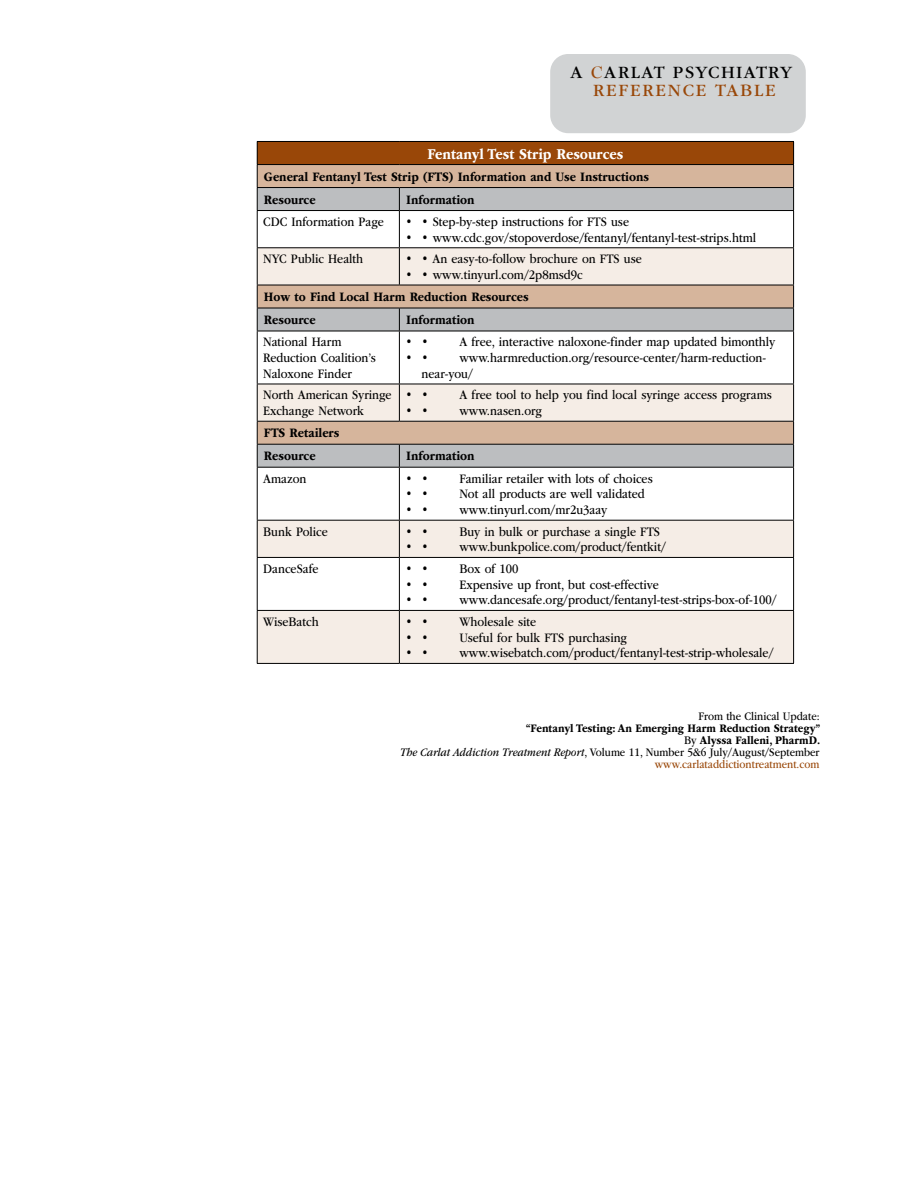
<style>
.page{position:relative;width:918px;height:1188px;background:#fff}
.page>*{position:absolute;margin:0;border:0;box-sizing:border-box;transform-origin:0 0}
.t1{font:18px/17.4px "ITC Garamond Std";letter-spacing:.08em;color:#000;text-align:center}
.t2{font:700 15.75px "ITC Garamond Std";color:#fff;scale:.88 1}
.t3{font:13.5px/15.8px "ITC Garamond Std";color:#000;scale:.88 1}
.t4{font:700 13.5px/23px "ITC Garamond Std";color:#000;scale:.88 1}
.t5{font:700 12px/12px "ITC Garamond Std";color:#000;text-align:right;scale:.88 1}
.t6{font:12px "ITC Garamond Std";color:#000;scale:.88 1}
.s1{font-family:"Bernhard Modern Std";font-weight:700;color:#994708}
.s2{color:#994708}
.s3{font-weight:400}
.s4{font-weight:400;font-style:italic}
.s5{font-weight:400;color:#994708}
</style>
<div class="page">
<div style="left:550px;top:54px;width:256px;height:79px;background:#d1d3d4;border-radius:18px"></div>
<div style="left:257px;top:141px;width:537px;height:24px;background:#994708"></div>
<div style="left:258px;top:165px;width:535px;height:22px;background:#d6b59c"></div>
<div style="left:258px;top:188px;width:535px;height:22px;background:#bcbec0"></div>
<svg style="left:258px;top:248px;width:535px;height:415px"></svg>
<hr style="left:257px;top:141px;width:142px;height:1px;background:#000">
<hr style="left:399px;top:141px;width:395px;height:1px;background:#000">
<hr style="left:257px;top:164px;width:142px;height:1px;background:#000">
<hr style="left:399px;top:164px;width:395px;height:1px;background:#000">
<hr style="left:257px;top:187px;width:142px;height:1px;background:#000">
<svg style="left:257px;top:142px;width:1px;height:68px"></svg>
<hr style="left:399px;top:187px;width:395px;height:1px;background:#000">
<svg style="left:399px;top:188px;width:1px;height:22px"></svg>
<svg style="left:793px;top:142px;width:1px;height:68px"></svg>
<hr style="left:257px;top:210px;width:142px;height:1px;background:#000">
<hr style="left:257px;top:211px;width:1px;height:36px;background:#000">
<hr style="left:399px;top:210px;width:395px;height:1px;background:#000">
<hr style="left:399px;top:211px;width:1px;height:36px;background:#000">
<hr style="left:793px;top:211px;width:1px;height:36px;background:#000">
<hr style="left:257px;top:247px;width:142px;height:1px;background:#000">
<hr style="left:257px;top:248px;width:1px;height:37px;background:#000">
<hr style="left:399px;top:247px;width:395px;height:1px;background:#000">
<hr style="left:399px;top:248px;width:1px;height:37px;background:#000">
<hr style="left:793px;top:248px;width:1px;height:37px;background:#000">
<hr style="left:257px;top:285px;width:142px;height:1px;background:#000">
<hr style="left:399px;top:285px;width:395px;height:1px;background:#000">
<hr style="left:257px;top:308px;width:142px;height:1px;background:#000">
<svg style="left:257px;top:285px;width:1px;height:46px"></svg>
<hr style="left:399px;top:308px;width:395px;height:1px;background:#000">
<svg style="left:399px;top:308px;width:1px;height:23px"></svg>
<svg style="left:793px;top:285px;width:1px;height:46px"></svg>
<hr style="left:257px;top:331px;width:142px;height:1px;background:#000">
<hr style="left:257px;top:331px;width:1px;height:53px;background:#000">
<hr style="left:399px;top:331px;width:395px;height:1px;background:#000">
<hr style="left:399px;top:331px;width:1px;height:53px;background:#000">
<hr style="left:793px;top:331px;width:1px;height:53px;background:#000">
<hr style="left:257px;top:384px;width:142px;height:1px;background:#000">
<hr style="left:257px;top:384px;width:1px;height:37px;background:#000">
<hr style="left:399px;top:384px;width:395px;height:1px;background:#000">
<hr style="left:399px;top:384px;width:1px;height:37px;background:#000">
<hr style="left:793px;top:384px;width:1px;height:37px;background:#000">
<hr style="left:257px;top:421px;width:142px;height:1px;background:#000">
<hr style="left:399px;top:421px;width:395px;height:1px;background:#000">
<hr style="left:257px;top:444px;width:142px;height:1px;background:#000">
<svg style="left:257px;top:422px;width:1px;height:45px"></svg>
<hr style="left:399px;top:444px;width:395px;height:1px;background:#000">
<svg style="left:399px;top:445px;width:1px;height:22px"></svg>
<svg style="left:793px;top:422px;width:1px;height:45px"></svg>
<hr style="left:257px;top:467px;width:142px;height:1px;background:#000">
<hr style="left:257px;top:468px;width:1px;height:52px;background:#000">
<hr style="left:399px;top:467px;width:395px;height:1px;background:#000">
<hr style="left:399px;top:468px;width:1px;height:52px;background:#000">
<hr style="left:793px;top:468px;width:1px;height:52px;background:#000">
<hr style="left:257px;top:520px;width:142px;height:1px;background:#000">
<hr style="left:257px;top:521px;width:1px;height:36px;background:#000">
<hr style="left:399px;top:520px;width:395px;height:1px;background:#000">
<hr style="left:399px;top:521px;width:1px;height:36px;background:#000">
<hr style="left:793px;top:521px;width:1px;height:36px;background:#000">
<hr style="left:257px;top:557px;width:142px;height:1px;background:#000">
<hr style="left:257px;top:558px;width:1px;height:52px;background:#000">
<hr style="left:399px;top:557px;width:395px;height:1px;background:#000">
<hr style="left:399px;top:558px;width:1px;height:52px;background:#000">
<hr style="left:793px;top:558px;width:1px;height:52px;background:#000">
<hr style="left:257px;top:610px;width:142px;height:1px;background:#000">
<hr style="left:257px;top:611px;width:1px;height:52px;background:#000">
<hr style="left:399px;top:610px;width:395px;height:1px;background:#000">
<hr style="left:399px;top:611px;width:1px;height:52px;background:#000">
<hr style="left:793px;top:611px;width:1px;height:52px;background:#000">
<hr style="left:257px;top:663px;width:142px;height:1px;background:#000">
<hr style="left:399px;top:663px;width:395px;height:1px;background:#000">
<h1 class="t1" style="left:570px;top:64px;width:223px">A <span class="s1">C</span>ARLAT PSYCHIATRY<br><span class="s2">REFERENCE TABLE</span></h1>
<p class="t2" style="left:428px;top:145px;width:224px">Fentanyl Test Strip Resources</p>
<p class="t4" style="left:264px;top:165px;width:439px">General Fentanyl Test Strip (FTS) Information and Use Instructions<br>Resource</p>
<p class="t4" style="left:406px;top:188px;width:79px">Information</p>
<p class="t3" style="left:263px;top:214px;width:139px">CDC Information Page</p>
<p class="t3" style="left:405px;top:214px;width:256px">• • Step-by-step instructions for FTS use</p>
<p class="t3" style="left:405px;top:230px;width:400px">• • www.cdc.gov/stopoverdose/fentanyl/fentanyl-test-strips.html</p>
<p class="t3" style="left:263px;top:251px;width:115px">NYC Public Health</p>
<p class="t3" style="left:405px;top:251px;width:270px">• • An easy-to-follow brochure on FTS use</p>
<p class="t3" style="left:405px;top:267px;width:203px">• • www.tinyurl.com/2p8msd9c</p>
<p class="t4" style="left:264px;top:286px;width:302px">How to Find Local Harm Reduction Resources<br>Resource</p>
<p class="t4" style="left:406px;top:309px;width:79px">Information</p>
<p class="t3" style="left:263px;top:334px;width:129px">National Harm<br>Reduction Coalition’s<br>Naloxone Finder</p>
<p class="t3" style="left:405px;top:334px;width:28px">• •</p>
<p class="t3" style="left:459px;top:334px;width:361px">A free, interactive naloxone-finder map updated bimonthly</p>
<p class="t3" style="left:422px;top:350px;width:393px;text-indent:38px">www.harmreduction.org/resource-center/harm-reduction&shy;near-you/</p>
<p class="t3" style="left:405px;top:350px;width:28px">• •</p>
<p class="t3" style="left:263px;top:387px;width:147px">North American Syringe<br>Exchange Network</p>
<p class="t3" style="left:405px;top:387px;width:28px">• •</p>
<p class="t3" style="left:459px;top:387px;width:357px">A free tool to help you find local syringe access programs</p>
<p class="t3" style="left:405px;top:403px;width:28px">• •</p>
<p class="t3" style="left:459px;top:403px;width:95px">www.nasen.org</p>
<p class="t4" style="left:264px;top:422px;width:87px">FTS Retailers<br>Resource</p>
<p class="t4" style="left:406px;top:445px;width:79px">Information</p>
<p class="t3" style="left:263px;top:471px;width:51px">Amazon</p>
<p class="t3" style="left:405px;top:471px;width:28px">• •</p>
<p class="t3" style="left:459px;top:471px;width:221px">Familiar retailer with lots of choices</p>
<p class="t3" style="left:405px;top:486px;width:28px">• •</p>
<p class="t3" style="left:459px;top:486px;width:212px">Not all products are well validated</p>
<p class="t3" style="left:405px;top:502px;width:28px">• •</p>
<p class="t3" style="left:459px;top:502px;width:170px">www.tinyurl.com/mr2u3aay</p>
<p class="t3" style="left:263px;top:524px;width:75px">Bunk Police</p>
<p class="t3" style="left:405px;top:524px;width:28px">• •</p>
<p class="t3" style="left:459px;top:524px;width:229px">Buy in bulk or purchase a single FTS</p>
<p class="t3" style="left:405px;top:539px;width:28px">• •</p>
<p class="t3" style="left:459px;top:539px;width:236px">www.bunkpolice.com/product/fentkit/</p>
<p class="t3" style="left:263px;top:561px;width:64px">DanceSafe</p>
<p class="t3" style="left:405px;top:561px;width:28px">• •</p>
<p class="t3" style="left:459px;top:561px;width:69px">Box of 100</p>
<p class="t3" style="left:405px;top:577px;width:28px">• •</p>
<p class="t3" style="left:459px;top:577px;width:228px">Expensive up front, but cost-effective</p>
<p class="t3" style="left:405px;top:592px;width:28px">• •</p>
<p class="t3" style="left:459px;top:592px;width:362px">www.dancesafe.org/product/fentanyl-test-strips-box-of-100/</p>
<p class="t3" style="left:263px;top:614px;width:64px">WiseBatch</p>
<p class="t3" style="left:405px;top:614px;width:28px">• •</p>
<p class="t3" style="left:459px;top:614px;width:89px">Wholesale site</p>
<p class="t3" style="left:405px;top:630px;width:28px">• •</p>
<p class="t3" style="left:459px;top:630px;width:192px">Useful for bulk FTS purchasing</p>
<p class="t3" style="left:405px;top:645px;width:28px">• •</p>
<p class="t3" style="left:459px;top:645px;width:358px">www.wisebatch.com/product/fentanyl-test-strip-wholesale/</p>
<p class="t6" style="left:698px;top:710px;width:139px">From the Clinical Update:</p>
<p class="t5" style="left:400px;top:722px;width:479px">“Fentanyl Testing: An Emerging Harm Reduction Strategy”<br><span class="s3">By</span> Alyssa Falleni, PharmD.<br><span class="s4">The Carlat Addiction Treatment Report</span><span class="s3">, Volume 11, Number 5&amp;6 July/August/September </span><span class="s5">www.carlataddictiontreatment.com</span></p>
</div>
